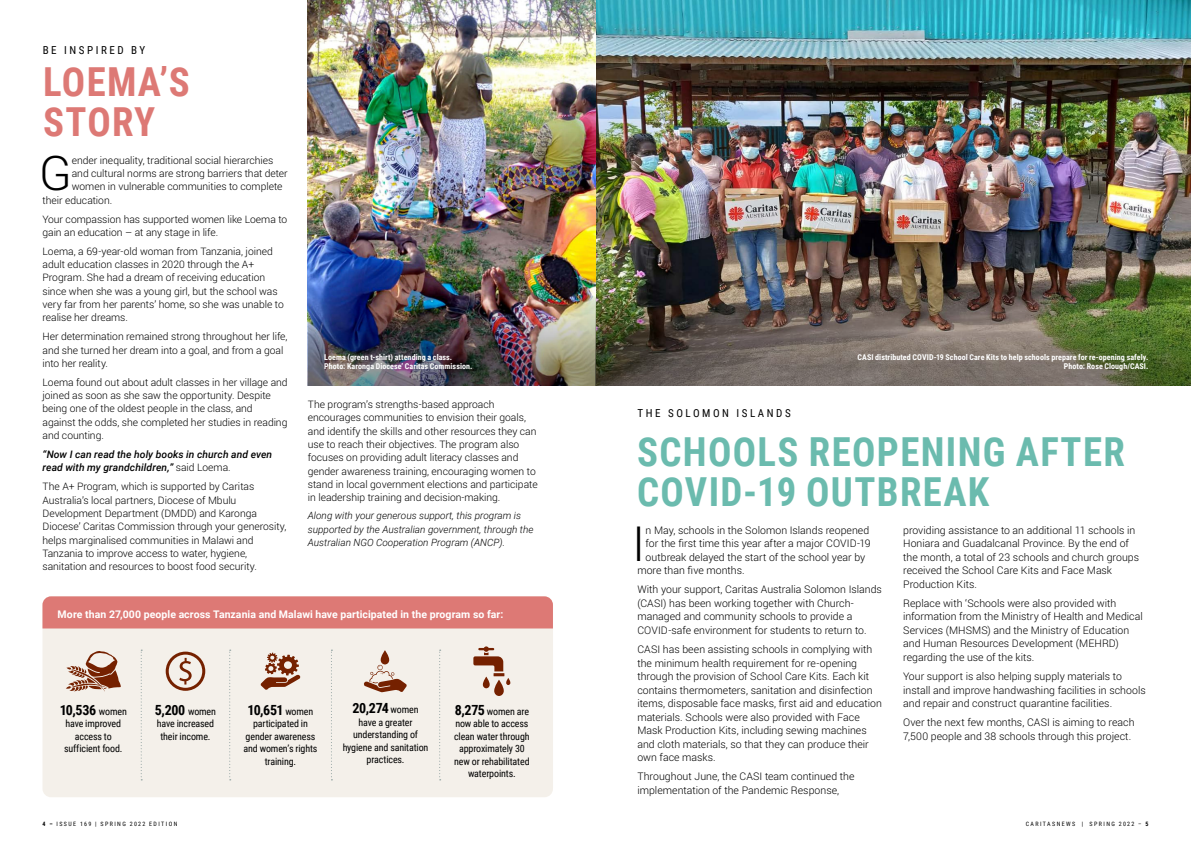
<style>
.page{position:relative;width:1191px;height:842px;background:#fff}
.page>*{position:absolute;margin:0;border:0;box-sizing:border-box;transform-origin:0 0}
.t1{font:300 48.5px "Roboto";color:#000}
.t2{font:300 47.7px "Roboto";color:#000}
.t3{font:700 40px/40px "Roboto Condensed";letter-spacing:.035em;color:#6bbbae}
.t4{font:700 40px/40px "Roboto Condensed";letter-spacing:.035em;color:#dd7975}
.t5{font:700 14px "Roboto Condensed";letter-spacing:-.03em;color:#000}
.t6{font:11px "Roboto Condensed";letter-spacing:.235em;color:#000}
.t7{font:300 10.5px/13.5px "Roboto";color:#000}
.t8{font:700 10.5px "Roboto";letter-spacing:.005em;color:#fff}
.t9{font:300 10.3px/13.3px "Roboto";color:#000}
.t10{font:italic 500 10.3px/13.3px "Roboto";letter-spacing:.01em;color:#000}
.t11{font:10px/12.5px "Roboto Condensed";letter-spacing:-.015em;color:#000;text-align:center}
.t12{font:italic 300 10px/13.5px "Roboto";color:#000}
.t13{font:700 8px/9px "Roboto Condensed";letter-spacing:.01em;color:#fff;text-align:right}
.t14{font:6px "Roboto Condensed";letter-spacing:.235em;color:#000}
.s1{font-weight:300;font-style:normal}
.s2{font-weight:400;font-size:10px}
.s3{font-weight:700;font-size:14px}
.s4{font-weight:700}
</style>
<div class="page">
<img style="left:308px;top:0;width:883px;height:295px">
<img style="left:595px;top:293px;width:596px;height:92px">
<img style="left:308px;top:295px;width:287px;height:90px">
<div style="left:42px;top:596px;width:511px;height:201px;background:#f4f0ea;border-radius:9px"></div>
<div style="left:42px;top:596px;width:511px;height:32px;background:#dd7975"></div>
<svg style="left:66px;top:651px;width:55px;height:40px"></svg>
<svg style="left:166px;top:652px;width:39px;height:39px"></svg>
<svg style="left:260px;top:653px;width:40px;height:37px"></svg>
<svg style="left:473px;top:646px;width:37px;height:50px"></svg>
<svg style="left:364px;top:650px;width:43px;height:42px"></svg>
<svg style="left:439px;top:650px;width:2px;height:130px"></svg>
<svg style="left:331px;top:650px;width:1px;height:130px"></svg>
<svg style="left:229px;top:650px;width:2px;height:130px"></svg>
<svg style="left:141px;top:650px;width:1px;height:130px"></svg>
<p class="t6" style="left:43px;top:42px;width:104px">BE INSPIRED BY</p>
<h3 class="t4" style="left:43px;top:60px;width:148px">LOEMA’S<br>STORY</h3>
<h2 class="t2" style="left:39px;top:140px;width:34px">G</h2>
<p class="t9" style="left:72px;top:153px;width:203px">ender inequality, traditional social hierarchies</p>
<p class="t9" style="left:72px;top:166px;width:217px">and cultural norms are strong barriers that deter</p>
<p class="t9" style="left:72px;top:180px;width:212px">women in vulnerable communities to complete</p>
<p class="t9" style="left:43px;top:193px;width:71px">their education.</p>
<p class="t9" style="left:43px;top:212px;width:246px">Your compassion has supported women like Loema to gain an education – at any stage in life.</p>
<p class="t9" style="left:43px;top:244px;width:243px">Loema, a 69-year-old woman from Tanzania, joined adult education classes in 2020 through the A+ Program. She had a dream of receiving education since when she was a young girl, but the school was very far from her parents’ home, so she was unable to realise her dreams.</p>
<p class="t9" style="left:43px;top:330px;width:246px">Her determination remained strong throughout her life, and she turned her dream into a goal, and from a goal into her reality.</p>
<p class="t9" style="left:43px;top:375px;width:247px">Loema found out about adult classes in her village and joined as soon as she saw the opportunity. Despite being one of the oldest people in the class, and against the odds, she completed her studies in reading and counting.</p>
<p class="t10" style="left:43px;top:447px;width:231px">“Now I can read the holy books in church and even read with my grandchildren,” <span class="s1">said Loema.</span></p>
<p class="t9" style="left:43px;top:480px;width:245px">The A+ Program, which is supported by Caritas Australia’s local partners, Diocese of Mbulu Development Department (DMDD) and Karonga Diocese’ Caritas Commission through your generosity, helps marginalised communities in Malawi and Tanzania to improve access to water, hygiene, sanitation and resources to boost food security.</p>
<p class="t13" style="left:324px;top:352px;width:150px;text-align:left">Loema (green t-shirt) attending a class.<br>Photo: Karonga Diocese’ Caritas Commission.</p>
<p class="t9" style="left:308px;top:397px;width:231px">The program’s strengths-based approach encourages communities to envision their goals, and identify the skills and other resources they can use to reach their objectives. The program also focuses on providing adult literacy classes and gender awareness training, encouraging women to stand in local government elections and participate in leadership training and decision-making.</p>
<p class="t12" style="left:308px;top:508px;width:227px">Along with your generous support, this program is supported by the Australian government, through the<br>Australian NGO Cooperation Program (ANCP).</p>
<p class="t8" style="left:58px;top:607px;width:447px">More than 27,000 people across Tanzania and Malawi have participated in the program so far:</p>
<h3 class="t5" style="left:60px;top:700px;width:69px">10,536 <span class="s2">women</span></h3>
<p class="t11" style="left:64px;top:717px;width:60px">have improved access to sufficient food.</p>
<h3 class="t5" style="left:155px;top:700px;width:63px">5,200 <span class="s2">women</span></h3>
<p class="t11" style="left:157px;top:717px;width:59px">have increased their income.</p>
<h3 class="t5" style="left:247px;top:700px;width:67px">10,651 <span class="s2">women</span></h3>
<p class="t11" style="left:243px;top:717px;width:75px">participated in gender awareness and women’s rights training.</p>
<h3 class="t5" style="left:352px;top:698px;width:68px">20,274 <span class="s2">women</span></h3>
<p class="t11" style="left:343px;top:715px;width:87px">have a greater understanding of hygiene and sanitation practices.</p>
<p class="t11" style="left:454px;top:704px;width:77px"><span class="s3">8,275</span> women are now able to access clean water through approximately 30 new or rehabilitated waterpoints.</p>
<p class="t6" style="left:637px;top:405px;width:155px">THE SOLOMON ISLANDS</p>
<p class="t13" style="left:857px;top:352px;width:292px">CASI distributed COVID-19 School Care Kits to help schools prepare for re-opening safely.<br>Photo: Rose Clough/CASI.</p>
<h3 class="t3" style="left:637px;top:430px;width:489px">SCHOOLS REOPENING AFTER<br>COVID-19 OUTBREAK</h3>
<h1 class="t1" style="left:632px;top:510px;width:15px">I</h1>
<p class="t7" style="left:645px;top:523px;width:225px">n May, schools in the Solomon Islands reopened</p>
<p class="t7" style="left:645px;top:536px;width:226px">for the first time this year after a major COVID-19</p>
<p class="t7" style="left:645px;top:550px;width:221px">outbreak delayed the start of the school year by</p>
<p class="t7" style="left:637px;top:563px;width:109px">more than five months.</p>
<p class="t7" style="left:637px;top:583px;width:246px">With your support, Caritas Australia Solomon Islands (CASI) has been working together with Church&shy;managed and community schools to provide a COVID-safe environment for students to return to.</p>
<p class="t7" style="left:637px;top:642px;width:246px">CASI has been assisting schools in complying with the minimum health requirement for re-opening through the provision of School Care Kits. Each kit contains thermometers, sanitation and disinfection items, disposable face masks, first aid and education materials. Schools were also provided with Face Mask Production Kits, including sewing machines and cloth materials, so that they can produce their own face masks.</p>
<p class="t7" style="left:637px;top:769px;width:219px">Throughout June, the CASI team continued the implementation of the Pandemic Response,</p>
<p class="t7" style="left:903px;top:523px;width:237px">providing assistance to an additional 11 schools in Honiara and Guadalcanal Province. By the end of the month, a total of 23 schools and church groups received the School Care Kits and Face Mask Production Kits.</p>
<p class="t7" style="left:903px;top:596px;width:241px">Replace with ‘Schools were also provided with information from the Ministry of Health and Medical Services (MHSMS) and the Ministry of Education and Human Resources Development (MEHRD) regarding the use of the kits.</p>
<p class="t7" style="left:903px;top:669px;width:244px">Your support is also helping supply materials to install and improve handwashing facilities in schools and repair and construct quarantine facilities.</p>
<p class="t7" style="left:903px;top:715px;width:233px">Over the next few months, CASI is aiming to reach<br>7,500 people and 38 schools through this project.</p>
<p class="t14" style="left:43px;top:819px;width:136px"><span class="s4">4 –</span> ISSUE 169 | SPRING 2022 EDITION</p>
<p class="t14" style="left:1025px;top:819px;width:124px">CARITASNEWS | SPRING 2022 – <span class="s4">5</span></p>
</div>
